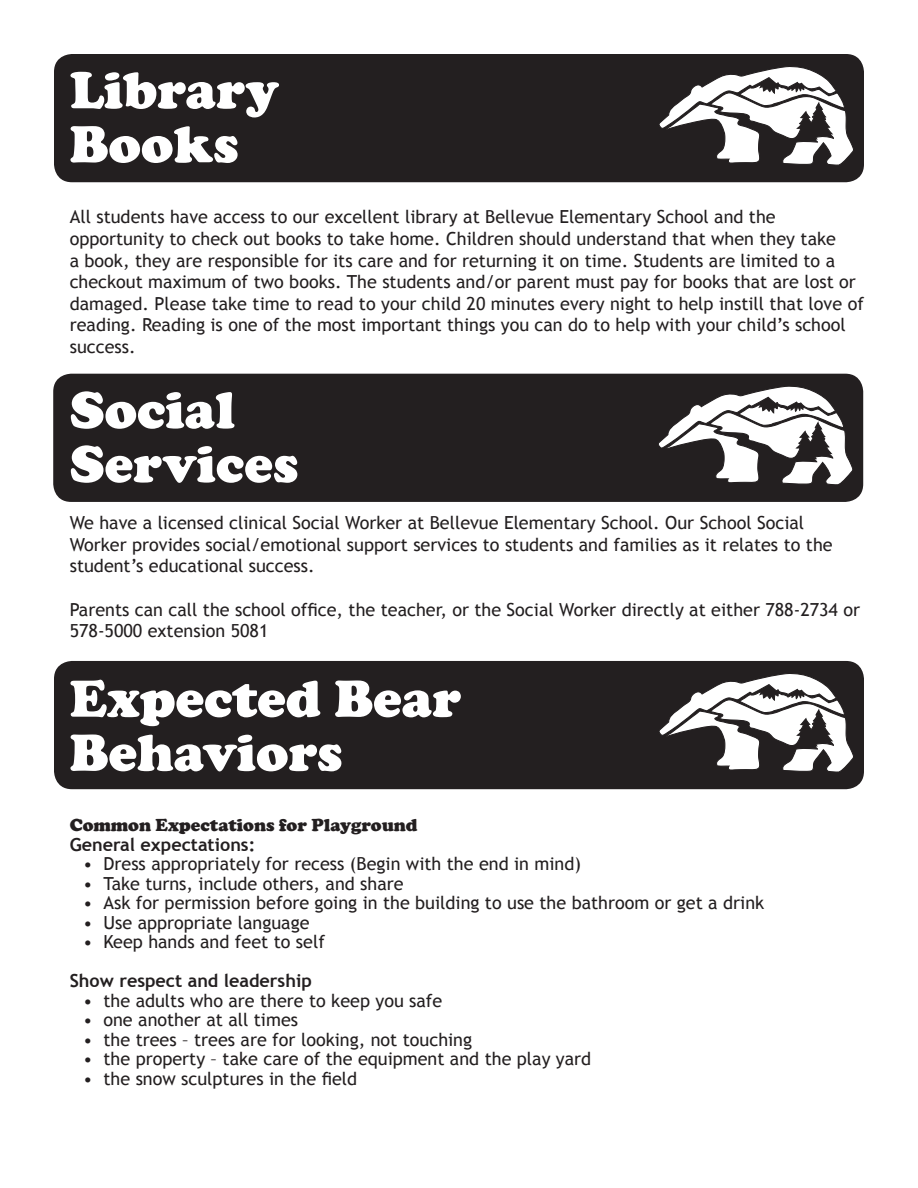
<style>
.page{position:relative;width:918px;height:1188px;background:#fff}
.page>*{position:absolute;margin:0;border:0;box-sizing:border-box;transform-origin:0 0}
.t1{font:900 54px/54px "Cooper";color:#fff}
.t2{font:18px/21.6px "Trebuchet MS";color:#231f20}
.t3{font:700 18px "Trebuchet MS";color:#231f20}
.t4{font:900 18px "Cooper";color:#231f20}
</style>
<div class="page">
<div style="left:54px;top:661px;width:810px;height:128px;background:#231f20;border-radius:18px"></div>
<svg style="left:659px;top:673px;width:194px;height:99px"></svg>
<div style="left:53px;top:374px;width:810px;height:128px;background:#231f20;border-radius:18px"></div>
<svg style="left:658px;top:386px;width:195px;height:99px"></svg>
<div style="left:54px;top:54px;width:810px;height:128px;background:#231f20;border-radius:18px"></div>
<svg style="left:659px;top:66px;width:194px;height:99px"></svg>
<h1 class="t1" style="left:70px;top:63px;width:211px">Library<br>Books</h1>
<p class="t2" style="left:70px;top:207px;width:796px">All students have access to our excellent library at Bellevue Elementary School and the opportunity to check out books to take home. Children should understand that when they take<br>a book, they are responsible for its care and for returning it on time. Students are limited to a checkout maximum of two books. The students and/or parent must pay for books that are lost or damaged. Please take time to read to your child 20 minutes every night to help instill that love of reading. Reading is one of the most important things you can do to help with your child’s school success.</p>
<h1 class="t1" style="left:70px;top:383px;width:230px">Social<br>Services</h1>
<p class="t2" style="left:70px;top:512px;width:764px">We have a licensed clinical Social Worker at Bellevue Elementary School. Our School Social<br>Worker provides social/emotional support services to students and families as it relates to the student’s educational success.</p>
<p class="t2" style="left:70px;top:599px;width:792px">Parents can call the school office, the teacher, or the Social Worker directly at either 788-2734 or<br>578-5000 extension 5081</p>
<h1 class="t1" style="left:70px;top:672px;width:393px">Expected Bear<br>Behaviors</h1>
<p class="t4" style="left:70px;top:815px;width:349px">Common Expectations for Playground</p>
<p class="t3" style="left:70px;top:833px;width:187px">General expectations:</p>
<p class="t2" style="left:83px;top:853px;width:499px">• Dress appropriately for recess (Begin with the end in mind)</p>
<p class="t2" style="left:83px;top:873px;width:322px">• Take turns, include others, and share</p>
<p class="t2" style="left:83px;top:892px;width:682px">• Ask for permission before going in the building to use the bathroom or get a drink</p>
<p class="t2" style="left:83px;top:912px;width:228px">• Use appropriate language</p>
<p class="t2" style="left:83px;top:931px;width:243px">• Keep hands and feet to self</p>
<p class="t3" style="left:70px;top:970px;width:244px">Show respect and leadership</p>
<p class="t2" style="left:83px;top:990px;width:361px">• the adults who are there to keep you safe</p>
<p class="t2" style="left:83px;top:1009px;width:216px">• one another at all times</p>
<p class="t2" style="left:83px;top:1029px;width:390px">• the trees – trees are for looking, not touching</p>
<p class="t2" style="left:83px;top:1048px;width:510px">• the property – take care of the equipment and the play yard</p>
<p class="t2" style="left:83px;top:1068px;width:276px">• the snow sculptures in the field</p>
</div>
